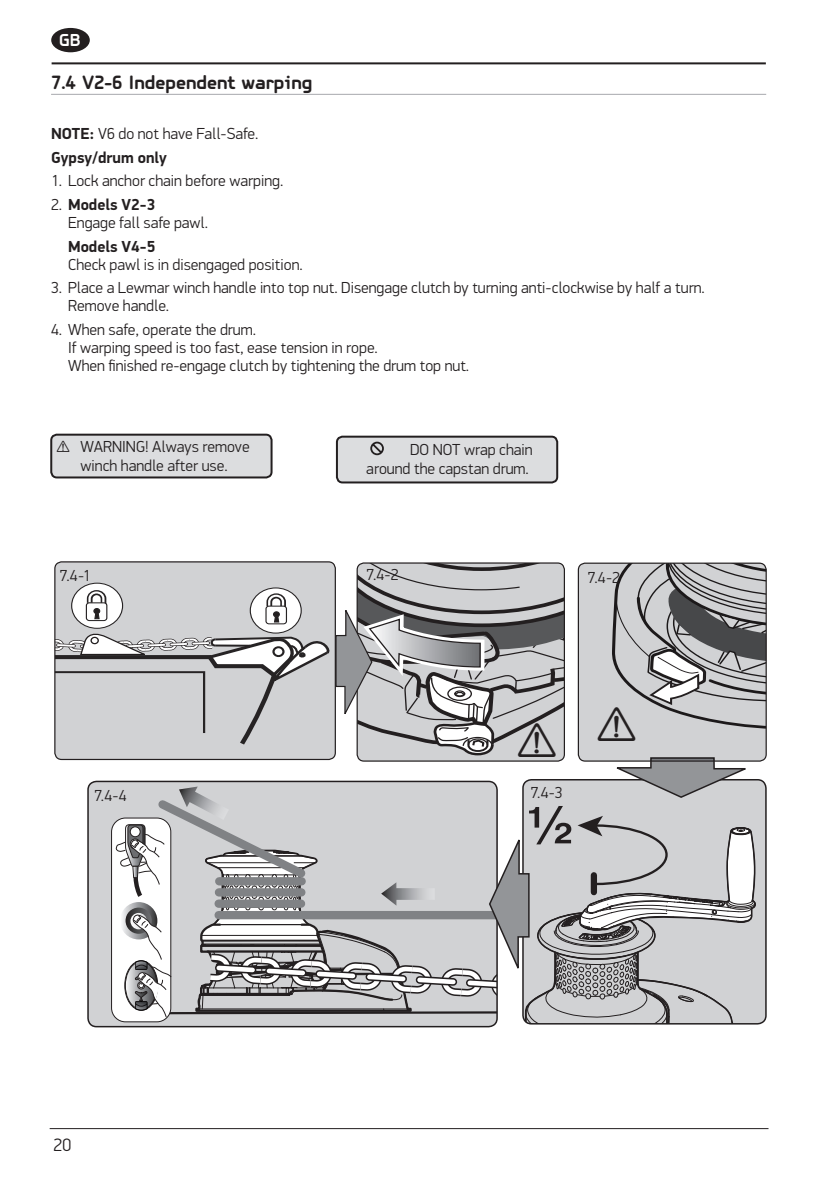
<style>
.page{position:relative;width:840px;height:1191px;background:#fff}
.page>*{position:absolute;margin:0;border:0;box-sizing:border-box;transform-origin:0 0}
.Warranty_Ind{font:300 48px "PF Din Display Pro";color:#231f20}
.Sub_header{font:700 20px "PF Isotext Pro";color:#231f20}
.t1{font:300 18px "PF Din Display Pro";color:#231f20}
.t2{font:700 18px "PF Isotext Pro";color:#fff}
.Number_Bullet_copy{font:300 16px/18px "PF Din Display Pro";color:#231f20}
.No_Bullet_copy{font:300 16px/18px "PF Din Display Pro";color:#231f20}
.Warning_text-_Do_not{font:300 16px/19.2px "PF Din Display Pro";color:#231f20;text-align:right}
.Body_Copy{font:300 16px "PF Din Display Pro";color:#231f20}
.Images_Numbers{font:300 16px "PF Din Display Pro";color:#231f20}
.Body_Copy-2{font:700 16px "PF Din Display Pro";color:#231f20}
.s1{font-weight:700}
</style>
<div class="page">
<hr style="left:52px;top:62px;width:713px;height:2px;background:#231f20">
<hr style="left:50px;top:1128px;width:718px;height:1px;background:#231f20">
<div style="left:51px;top:28px;width:39px;height:24px;background:#231f20;border-radius:50%"></div>
<svg style="left:55px;top:563px;width:710px;height:461px"></svg>
<div style="left:577px;top:562px;width:189px;height:199px;border:1px solid #231f20;border-radius:7px"></div>
<hr style="left:51px;top:94px;width:714px;height:1px;background:#a8a9ad">
<div style="left:337px;top:437px;width:220px;height:45px;background:#dcdddf;border-radius:6px"></div>
<svg style="left:370px;top:442px;width:13px;height:13px"></svg>
<div style="left:336px;top:436px;width:222px;height:47px;border:2px solid #231f20;border-radius:6px"></div>
<div style="left:51px;top:435px;width:220px;height:42px;background:#dcdddf;border-radius:6px"></div>
<div style="left:50px;top:434px;width:222px;height:44px;border:2px solid #231f20;border-radius:6px"></div>
<p class="t2" style="left:59px;top:29px;width:23px">GB</p>
<p class="Sub_header" style="left:51px;top:70px;width:263px">7.4 V2-6 Independent warping</p>
<p class="Body_Copy" style="left:51px;top:124px;width:209px"><span class="s1">NOTE:</span> V6 do not have Fall-Safe.</p>
<p class="Body_Copy-2" style="left:51px;top:147px;width:117px">Gypsy/drum only</p>
<p class="Number_Bullet_copy" style="left:51px;top:172px;width:233px">1. Lock anchor chain before warping.</p>
<p class="Number_Bullet_copy" style="left:68px;top:196px;width:141px;text-indent:-17px">2. <span class="s1">Models V2-3<br></span>Engage fall safe pawl.</p>
<p class="No_Bullet_copy" style="left:68px;top:237px;width:236px"><span class="s1">Models V4-5<br></span>Check pawl is in disengaged position.</p>
<p class="Number_Bullet_copy" style="left:68px;top:279px;width:637px;text-indent:-17px">3. Place a Lewmar winch handle into top nut. Disengage clutch by turning anti-clockwise by half a turn.<br>Remove handle.</p>
<p class="Number_Bullet_copy" style="left:68px;top:321px;width:402px;text-indent:-17px">4. When safe, operate the drum.<br>If warping speed is too fast, ease tension in rope.<br>When finished re-engage clutch by tightening the drum top nut.</p>
<p class="Number_Bullet_copy" style="left:56px;top:437px;width:195px;line-height:19.2px;text-align:center">⚠ WARNING! Always remove winch handle after use.</p>
<p class="Warning_text-_Do_not" style="left:366px;top:440px;width:168px">DO NOT wrap chain around the capstan drum.</p>
<p class="Images_Numbers" style="left:60px;top:566px;width:32px">7.4-1</p>
<p class="Images_Numbers" style="left:366px;top:566px;width:33px">7.4-2</p>
<p class="Images_Numbers" style="left:587px;top:568px;width:33px">7.4-2</p>
<p class="Warranty_Ind" style="left:515px;top:713px;width:44px">⚠</p>
<p class="Images_Numbers" style="left:94px;top:786px;width:34px">7.4-4</p>
<p class="Images_Numbers" style="left:530px;top:783px;width:33px">7.4-3</p>
<p class="Warranty_Ind" style="left:595px;top:697px;width:44px">⚠</p>
<p class="t1" style="left:54px;top:1134px;width:19px">20</p>
</div>
